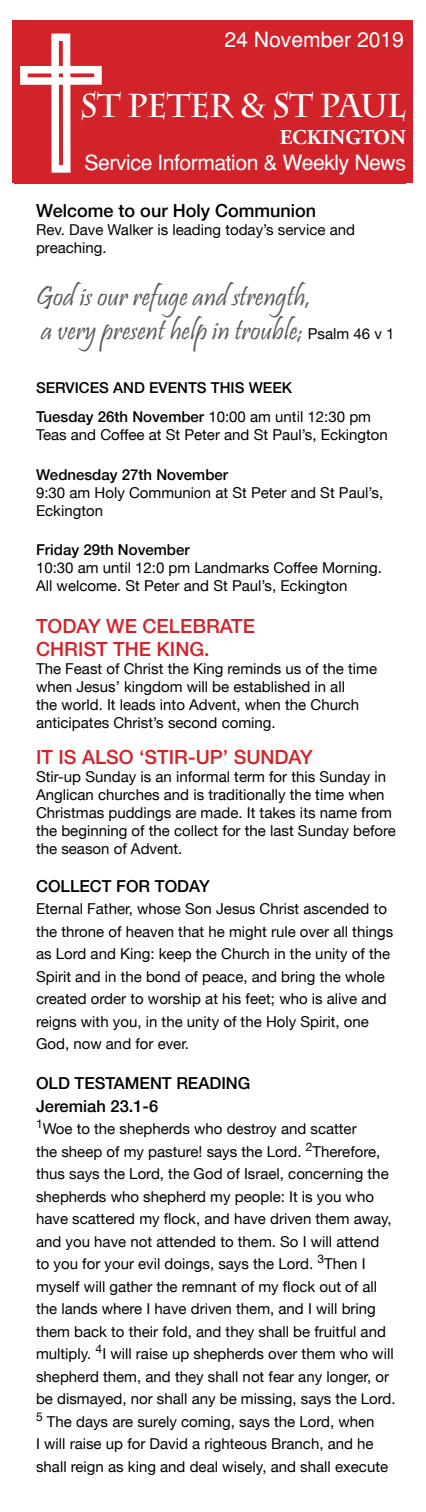
<style>
.page{position:relative;width:426px;height:1512px;background:#fff}
.page>*{position:absolute;margin:0;border:0;box-sizing:border-box;transform-origin:0 0}
.t1{font:700 33px "Charlemagne Std";letter-spacing:-.03em;color:#fff}
.t2{font:28.5px/34.2px "Pristina";color:#595959}
.t3{font:21px "Helvetica";letter-spacing:-.02em;color:#fff}
.t4{font:21px "Helvetica";color:#fff}
.t5{font:700 21px "Adobe Garamond Pro";color:#fff}
.t6{font:500 19.5px/23.4px "Helvetica Neue LT";color:#d2232a}
.t7{font:500 18px "Helvetica Neue LT";color:#000}
.t8{font:500 16.5px/22.5px "Helvetica Neue LT";color:#000}
.t9{font:15px/22.5px "Helvetica Neue LT";color:#000}
.t10{font:500 15px/28.8px "Helvetica Neue LT";color:#000}
.s1{font-family:"Helvetica Neue LT";font-size:15px;color:#000}
.s2{font-weight:400}
</style>
<div class="page">
<div style="left:13px;top:20px;width:399px;height:163px;background:#d2232a"></div>
<div style="left:14px;top:92px;width:391px;height:92px;background:#d2232a"></div>
<div style="left:51px;top:34px;width:19px;height:139px;border:8px solid #fff"></div>
<div style="left:20px;top:66px;width:82px;height:19px;border:8px solid #fff"></div>
<h3 class="t4" style="left:224px;top:27px;width:181px">24 November 2019</h3>
<h1 class="t1" style="left:80px;top:86px;width:327px">ST PETER &amp; ST PAUL</h1>
<h3 class="t5" style="left:279px;top:125px;width:127px">ECKINGTON</h3>
<h3 class="t3" style="left:84px;top:150px;width:322px">Service Information &amp; Weekly News</h3>
<p class="t7" style="left:36px;top:200px;width:281px">Welcome to our Holy Communion</p>
<p class="t9" style="left:36px;top:220px;width:320px;line-height:18px">Rev. Dave Walker is leading today’s service and preaching.</p>
<h2 class="t2" style="left:36px;top:282px;width:359px">God is our refuge and strength,<br>a very present help in trouble; <span class="s1">Psalm 46 v 1</span></h2>
<p class="t10" style="left:36px;top:373px;width:336px">SERVICES AND EVENTS THIS WEEK<br>Tuesday 26th November <span class="s2">10:00 am until 12:30 pm</span></p>
<p class="t9" style="left:36px;top:423px;width:353px">Teas and Coffee at St Peter and St Paul’s, Eckington</p>
<p class="t10" style="left:36px;top:460px;width:193px">Wednesday 27th November</p>
<p class="t9" style="left:36px;top:483px;width:348px;line-height:18px">9:30 am Holy Communion at St Peter and St Paul’s,<br>Eckington</p>
<p class="t10" style="left:36px;top:535px;width:155px">Friday 29th November</p>
<p class="t9" style="left:36px;top:559px;width:347px;line-height:18px">10:30 am until 12:0 pm Landmarks Coffee Morning.<br>All welcome. St Peter and St Paul’s, Eckington</p>
<h3 class="t6" style="left:36px;top:614px;width:220px">TODAY WE CELEBRATE<br>CHRIST THE KING.</h3>
<p class="t9" style="left:36px;top:660px;width:342px;line-height:18px">The Feast of Christ the King reminds us of the time when Jesus’ kingdom will be established in all<br>the world. It leads into Advent, when the Church anticipates Christ’s second coming.</p>
<h3 class="t6" style="left:36px;top:745px;width:278px">IT IS ALSO ‘STIR-UP’ SUNDAY</h3>
<p class="t9" style="left:36px;top:768px;width:361px;line-height:18px">Stir-up Sunday is an informal term for this Sunday in Anglican churches and is traditionally the time when Christmas puddings are made. It takes its name from the beginning of the collect for the last Sunday before the season of Advent.</p>
<p class="t8" style="left:36px;top:875px;width:175px">COLLECT FOR TODAY</p>
<p class="t9" style="left:36px;top:898px;width:358px">Eternal Father, whose Son Jesus Christ ascended to the throne of heaven that he might rule over all things as Lord and King: keep the Church in the unity of the Spirit and in the bond of peace, and bring the whole created order to worship at his feet; who is alive and reigns with you, in the unity of the Holy Spirit, one God, now and for ever.</p>
<p class="t8" style="left:36px;top:1072px;width:215px">OLD TESTAMENT READING<br>Jeremiah 23.1-6</p>
<p class="t9" style="left:36px;top:1117px;width:361px"><sup>1</sup>Woe to the shepherds who destroy and scatter<br>the sheep of my pasture! says the Lord. <sup>2</sup>Therefore, thus says the Lord, the God of Israel, concerning the shepherds who shepherd my people: It is you who have scattered my flock, and have driven them away, and you have not attended to them. So I will attend to you for your evil doings, says the Lord. <sup>3</sup>Then I myself will gather the remnant of my flock out of all the lands where I have driven them, and I will bring them back to their fold, and they shall be fruitful and multiply. <sup>4</sup>I will raise up shepherds over them who will shepherd them, and they shall not fear any longer, or be dismayed, nor shall any be missing, says the Lord.<br><sup>5</sup> The days are surely coming, says the Lord, when<br>I will raise up for David a righteous Branch, and he shall reign as king and deal wisely, and shall execute</p>
</div>
